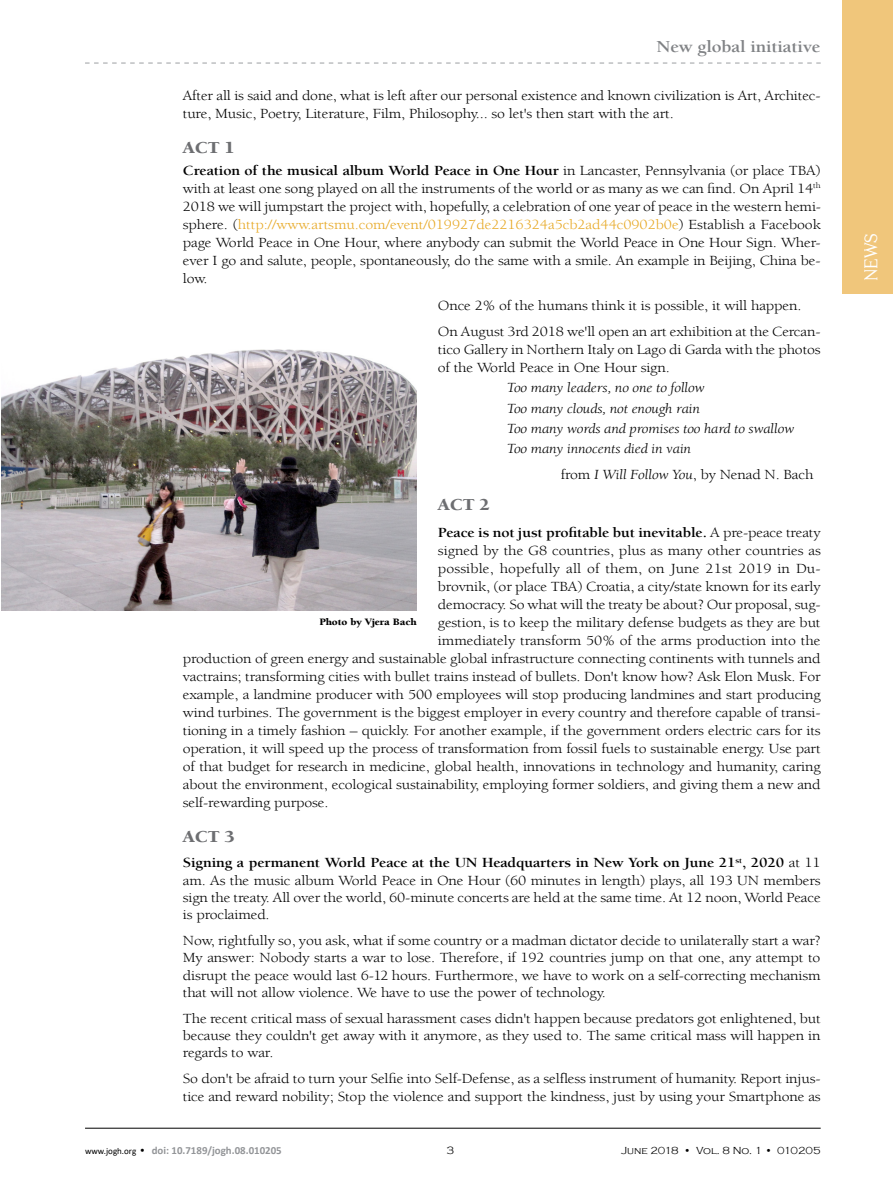
<style>
.page{position:relative;width:893px;height:1191px;background:#fff}
.page>*{position:absolute;margin:0;border:0;box-sizing:border-box;transform-origin:0 0}
.t1{font:18px "Centabel";color:#fff}
.t2{font:700 17.1px "Berkeley Std";letter-spacing:-.01em;color:#808285;scale:1.11 1}
.t3{font:900 17.1px "Berkeley Std";letter-spacing:-.01em;color:#6d6e71;scale:1.11 1}
.t4{font:14.25px/18px "Berkeley Std";letter-spacing:-.01em;color:#000;scale:1.11 1}
.t5{font:italic 14.25px/20.1px "Berkeley Std";letter-spacing:-.01em;color:#000;scale:1.11 1}
.t6{font:700 14.25px "Berkeley Std";letter-spacing:-.01em;color:#000;scale:1.11 1}
.t7{font:700 10.95px "Calibri";color:#939598}
.t8{font:300 10.95px "Copperplate Gothic";color:#000}
.t9{font:300 10.5px "Copperplate Gothic";color:#000}
.t10{font:900 10.05px "Berkeley Std";letter-spacing:-.01em;color:#000;scale:1.11 1}
.s1{font-weight:700}
.s2{color:#e7a823}
.s3{font-style:italic}
.s4{font-weight:400}
.s5{font-weight:400;font-size:9px;color:#000}
.s6{font-family:"Copperplate Gothic";font-weight:300;color:#000}
</style>
<div class="page">
<svg style="left:85px;top:62px;width:736px;height:2px"></svg>
<div style="left:842px;top:0;width:51px;height:293px;background:#f0c67b"></div>
<hr style="left:85px;top:1128px;width:736px;height:1px;background:#000">
<img style="left:1px;top:349px;width:416px;height:261px">
<p class="t2" style="left:656px;top:38px;width:149px">New global initiative</p>
<p class="t4" style="left:183px;top:87px;width:576px">After all is said and done, what is left after our personal existence and known civilization is Art, Architec&shy;ture, Music, Poetry, Literature, Film, Philosophy... so let's then start with the art.</p>
<p class="t3" style="left:183px;top:138px;width:48px">ACT 1</p>
<p class="t4" style="left:183px;top:162px;width:577px;text-align:justify"><span class="s1">Creation of the musical album World Peace in One Hour</span> in Lancaster, Pennsylvania (or place TBA) with at least one song played on all the instruments of the world or as many as we can find. On April 14<sup>th </sup>2018 we will jumpstart the project with, hopefully, a celebration of one year of peace in the western hemi&shy;sphere. (<span class="s2">http://www.artsmu.com/event/019927de2216324a5cb2ad44c0902b0e</span>) Establish a Facebook page World Peace in One Hour, where anybody can submit the World Peace in One Hour Sign. Wher&shy;ever I go and salute, people, spontaneously, do the same with a smile. An example in Beijing, China be&shy;low.</p>
<p class="t4" style="left:438px;top:292px;width:346px;line-height:26.5px">Once 2% of the humans think it is possible, it will happen.<br>On August 3rd 2018 we'll open an art exhibition at the Cercan-</p>
<p class="t4" style="left:438px;top:341px;width:346px">tico Gallery in Northern Italy on Lago di Garda with the photos of the World Peace in One Hour sign.</p>
<p class="t5" style="left:507px;top:378px;width:260px">Too many leaders, no one to follow<br>Too many clouds, not enough rain<br>Too many words and promises too hard to swallow Too many innocents died in vain</p>
<p class="t4" style="left:561px;top:466px;width:229px">from <span class="s3">I Will Follow You</span>, by Nenad N. Bach</p>
<p class="t3" style="left:438px;top:495px;width:48px">ACT 2</p>
<p class="t6" style="left:438px;top:524px;width:346px">Peace is not just profitable but inevitable. <span class="s4">A pre-peace treaty</span></p>
<p class="t4" style="left:438px;top:541px;width:347px">signed by the G8 countries, plus as many other countries as</p>
<p class="t4" style="left:438px;top:559px;width:346px">possible, hopefully all of them, on June 21st 2019 in Du-</p>
<p class="t4" style="left:438px;top:577px;width:346px">brovnik, (or place TBA) Croatia, a city/state known for its early</p>
<p class="t4" style="left:438px;top:595px;width:346px">democracy. So what will the treaty be about? Our proposal, sug-</p>
<p class="t4" style="left:438px;top:613px;width:346px">gestion, is to keep the military defense budgets as they are but</p>
<p class="t4" style="left:438px;top:631px;width:346px">immediately transform 50% of the arms production into the</p>
<p class="t4" style="left:183px;top:649px;width:576px">production of green energy and sustainable global infrastructure connecting continents with tunnels and</p>
<p class="t4" style="left:183px;top:667px;width:576px">vactrains; transforming cities with bullet trains instead of bullets. Don't know how? Ask Elon Musk. For</p>
<p class="t4" style="left:183px;top:685px;width:576px">example, a landmine producer with 500 employees will stop producing landmines and start producing</p>
<p class="t4" style="left:183px;top:703px;width:576px">wind turbines. The government is the biggest employer in every country and therefore capable of transi-</p>
<p class="t4" style="left:183px;top:721px;width:576px">tioning in a timely fashion – quickly. For another example, if the government orders electric cars for its</p>
<p class="t4" style="left:183px;top:739px;width:576px">operation, it will speed up the process of transformation from fossil fuels to sustainable energy. Use part</p>
<p class="t4" style="left:183px;top:757px;width:576px">of that budget for research in medicine, global health, innovations in technology and humanity, caring</p>
<p class="t4" style="left:183px;top:775px;width:576px">about the environment, ecological sustainability, employing former soldiers, and giving them a new and</p>
<p class="t4" style="left:183px;top:793px;width:133px">self-rewarding purpose.</p>
<p class="t3" style="left:183px;top:827px;width:48px">ACT 3</p>
<p class="t4" style="left:183px;top:854px;width:576px;line-height:17.2px;text-align:justify"><span class="s1">Signing a permanent World Peace at the UN Headquarters in New York on June 21</span><sup>st</sup><span class="s1">, 2020</span> at 11 am. As the music album World Peace in One Hour (60 minutes in length) plays, all 193 UN members sign the treaty. All over the world, 60-minute concerts are held at the same time. At 12 noon, World Peace is proclaimed.</p>
<p class="t4" style="left:183px;top:932px;width:576px;line-height:17.2px;text-align:justify">Now, rightfully so, you ask, what if some country or a madman dictator decide to unilaterally start a war?<br>My answer: Nobody starts a war to lose. Therefore, if 192 countries jump on that one, any attempt to disrupt the peace would last 6-12 hours. Furthermore, we have to work on a self-correcting mechanism that will not allow violence. We have to use the power of technology.</p>
<p class="t4" style="left:183px;top:1009px;width:576px;line-height:17.2px;text-align:justify">The recent critical mass of sexual harassment cases didn't happen because predators got enlightened, but because they couldn't get away with it anymore, as they used to. The same critical mass will happen in regards to war.</p>
<p class="t4" style="left:183px;top:1069px;width:576px">So don't be afraid to turn your Selfie into Self-Defense, as a selfless instrument of humanity. Report injus&shy;tice and reward nobility; Stop the violence and support the kindness, just by using your Smartphone as</p>
<p class="t10" style="left:319px;top:616px;width:89px">Photo by Vjera Bach</p>
<p class="t7" style="left:85px;top:1142px;width:198px"><span class="s5">www.jogh.org</span> <span class="s6">•</span> doi: 10.7189/jogh.08.010205</p>
<p class="t8" style="left:447px;top:1144px;width:9px">3</p>
<p class="t9" style="left:621px;top:1144px;width:201px">June 2018 • Vol. 8 No. 1 • 010205</p>
<p class="t1" style="left:860px;top:281px;width:50px;rotate:-90deg">NEWS</p>
</div>
